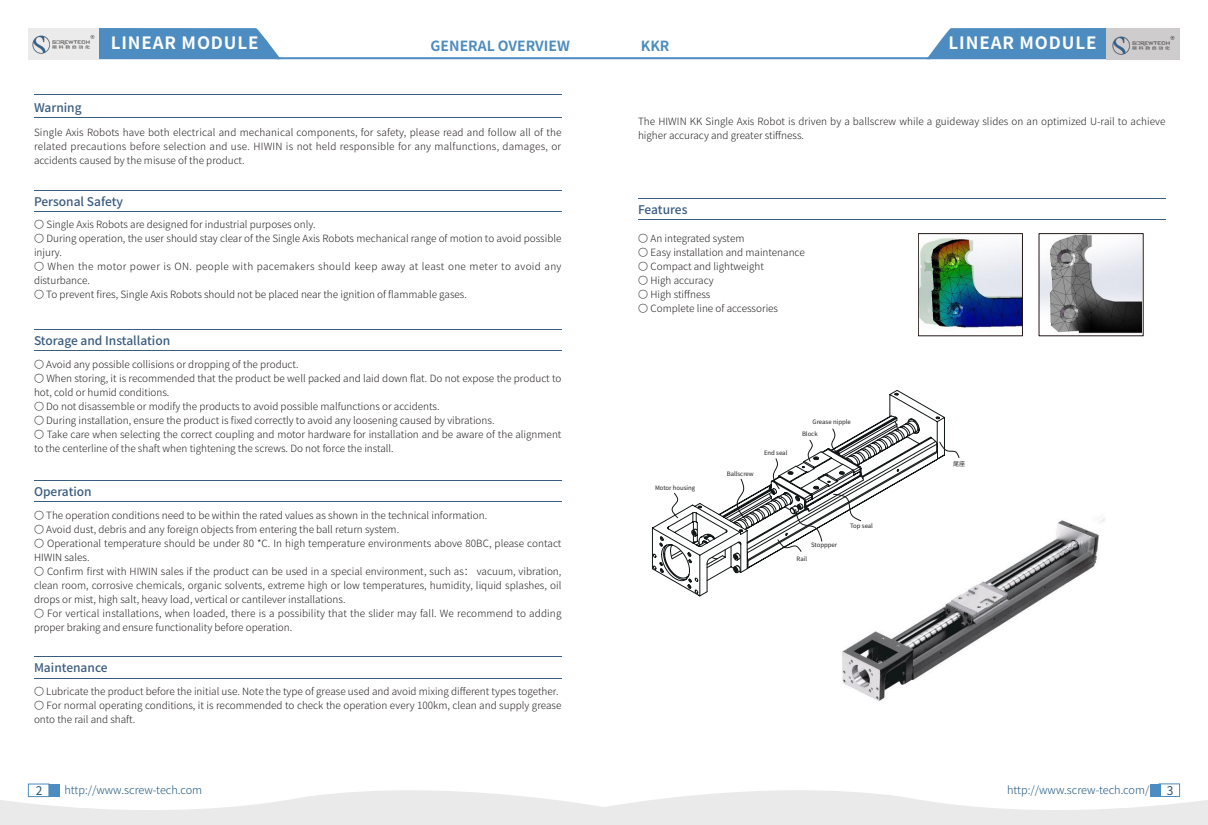
<style>
.page{position:relative;width:1208px;height:825px;background:#fff}
.page>*{position:absolute;margin:0;border:0;box-sizing:border-box;transform-origin:0 0}
.t1{font:700 17px "Source Han Sans CN";letter-spacing:.05em;color:#fff}
.t2{font:700 14px "Source Han Sans CN";color:#4c8cc0}
.t3{font:500 12px "Source Han Sans CN";color:#3a5c80}
.t4{font:12px "Source Han Sans CN";color:#1f567d}
.t5{font:300 11px "Source Han Sans CN";color:#1f567d}
.t6{font:300 10px/14px "Source Han Sans CN";color:#241f1f}
.t7{font:6px/11.3px "Source Han Sans CN";color:#241f1f}
</style>
<div class="page">
<hr style="left:277px;top:57px;width:653px;height:2px;background:#4c8cc0">
<svg style="left:99px;top:28px;width:182px;height:31px;background:#5894c4"></svg>
<svg style="left:926px;top:28px;width:180px;height:31px;background:#5894c4"></svg>
<div style="left:28px;top:28px;width:70px;height:31px;background:#ebebeb"></div>
<div style="left:1106px;top:28px;width:73px;height:31px;background:#cfcccd"></div>
<svg style="left:0;top:783px;width:1208px;height:42px"></svg>
<div style="left:1149px;top:784px;width:11px;height:12px;background:#4c8cc0"></div>
<div style="left:49px;top:784px;width:10px;height:12px;background:#4c8cc0"></div>
<div style="left:28px;top:784px;width:21px;height:13px;border:1px solid #4c8cc0"></div>
<div style="left:1158px;top:784px;width:21px;height:12px;border:1px solid #4c8cc0"></div>
<img style="left:32px;top:28px;width:69px;height:30px">
<img style="left:1112px;top:29px;width:68px;height:30px">
<hr style="left:34px;top:94px;width:527px;height:1px;background:#3a5c80">
<hr style="left:34px;top:190px;width:527px;height:1px;background:#3a5c80">
<hr style="left:34px;top:330px;width:527px;height:1px;background:#3a5c80">
<hr style="left:34px;top:481px;width:527px;height:1px;background:#3a5c80">
<hr style="left:34px;top:657px;width:527px;height:1px;background:#3a5c80">
<hr style="left:34px;top:117px;width:527px;height:1px;background:#3a5c80">
<hr style="left:34px;top:211px;width:527px;height:1px;background:#3a5c80">
<hr style="left:34px;top:351px;width:527px;height:1px;background:#3a5c80">
<hr style="left:34px;top:502px;width:527px;height:1px;background:#3a5c80">
<hr style="left:34px;top:678px;width:527px;height:1px;background:#3a5c80">
<hr style="left:638px;top:198px;width:527px;height:1px;background:#3a5c80">
<hr style="left:638px;top:220px;width:527px;height:1px;background:#3a5c80">
<img style="left:920px;top:238px;width:100px;height:91px">
<div style="left:918px;top:233px;width:104px;height:103px;border:1px solid #231916"></div>
<img style="left:1040px;top:235px;width:101px;height:99px">
<div style="left:1038px;top:233px;width:105px;height:103px;border:1px solid #231916"></div>
<img style="left:842px;top:518px;width:263px;height:183px">
<svg style="left:699px;top:390px;width:246px;height:207px"></svg>
<svg style="left:653px;top:523px;width:265px;height:71px"></svg>
<svg style="left:660px;top:393px;width:279px;height:195px"></svg>
<svg style="left:671px;top:415px;width:288px;height:138px"></svg>
<p class="t3" style="left:34px;top:101px;width:49px">Warning</p>
<h1 class="t1" style="left:111px;top:34px;width:149px">LINEAR MODULE</h1>
<h1 class="t1" style="left:948px;top:34px;width:149px">LINEAR MODULE</h1>
<h2 class="t2" style="left:430px;top:38px;width:141px">GENERAL OVERVIEW</h2>
<h2 class="t2" style="left:641px;top:38px;width:30px">KKR</h2>
<p class="t6" style="left:34px;top:126px;width:529px;text-align:justify">Single Axis Robots have both electrical and mechanical components, for safety, please read and follow all of the related precautions before selection and use. HIWIN is not held responsible for any malfunctions, damages, or accidents caused by the misuse of the product.</p>
<p class="t3" style="left:34px;top:194px;width:90px">Personal Safety</p>
<p class="t6" style="left:34px;top:218px;width:529px">〇 Single Axis Robots are designed for industrial purposes only.<br>〇 During operation, the user should stay clear of the Single Axis Robots mechanical range of motion to avoid possible injury.<br>〇 When the motor power is ON. people with pacemakers should keep away at least one meter to avoid any disturbance.<br>〇 To prevent fires, Single Axis Robots should not be placed near the ignition of flammable gases.</p>
<p class="t3" style="left:34px;top:334px;width:138px">Storage and Installation</p>
<p class="t6" style="left:34px;top:358px;width:529px">〇 Avoid any possible collisions or dropping of the product.<br>〇 When storing, it is recommended that the product be well packed and laid down flat. Do not expose the product to hot, cold or humid conditions.<br>〇 Do not disassemble or modify the products to avoid possible malfunctions or accidents.<br>〇 During installation, ensure the product is fixed correctly to avoid any loosening caused by vibrations.<br>〇 Take care when selecting the correct coupling and motor hardware for installation and be aware of the alignment to the centerline of the shaft when tightening the screws. Do not force the install.</p>
<p class="t3" style="left:34px;top:485px;width:59px">Operation</p>
<p class="t6" style="left:34px;top:509px;width:529px">〇 The operation conditions need to be within the rated values as shown in the technical information.<br>〇 Avoid dust, debris and any foreign objects from entering the ball return system.<br>〇 Operational temperature should be under 80 *C. In high temperature environments above 80BC, please contact HIWIN sales.<br>〇 Confirm first with HIWIN sales if the product can be used in a special environment, such as： vacuum, vibration, clean room, corrosive chemicals, organic solvents, extreme high or low temperatures, humidity, liquid splashes, oil drops or mist, high salt, heavy load, vertical or cantilever installations.<br>〇 For vertical installations, when loaded, there is a possibility that the slider may fall. We recommend to adding proper braking and ensure functionality before operation.</p>
<p class="t3" style="left:34px;top:661px;width:75px">Maintenance</p>
<p class="t6" style="left:34px;top:685px;width:529px">〇 Lubricate the product before the initial use. Note the type of grease used and avoid mixing different types together.〇 For normal operating conditions, it is recommended to check the operation every 100km, clean and supply grease onto the rail and shaft.</p>
<p class="t6" style="left:638px;top:114px;width:529px">The HIWIN KK Single Axis Robot is driven by a ballscrew while a guideway slides on an optimized U-rail to achieve higher accuracy and greater stiffness.</p>
<p class="t3" style="left:638px;top:203px;width:51px">Features</p>
<p class="t6" style="left:638px;top:232px;width:168px">〇 An integrated system<br>〇 Easy installation and maintenance〇 Compact and lightweight<br>〇 High accuracy<br>〇 High stiffness<br>〇 Complete line of accessories</p>
<p class="t7" style="left:655px;top:482px;width:42px">Motor housing</p>
<p class="t7" style="left:726px;top:469px;width:29px">Ballscrew</p>
<p class="t7" style="left:764px;top:447px;width:25px">End seal</p>
<p class="t7" style="left:802px;top:416px;width:50px;text-indent:11px">Grease nipple<br>Block</p>
<p class="t7" style="left:811px;top:539px;width:28px">Stoppper</p>
<p class="t7" style="left:796px;top:553px;width:12px">Rail</p>
<p class="t7" style="left:850px;top:521px;width:24px">Top seal</p>
<p class="t7" style="left:953px;top:458px;width:13px">尾座</p>
<p class="t4" style="left:36px;top:784px;width:8px">2</p>
<p class="t5" style="left:64px;top:783px;width:139px">http://www.screw-tech.com</p>
<p class="t5" style="left:1007px;top:783px;width:144px">http://www.screw-tech.com/</p>
<p class="t4" style="left:1166px;top:784px;width:8px">3</p>
</div>
